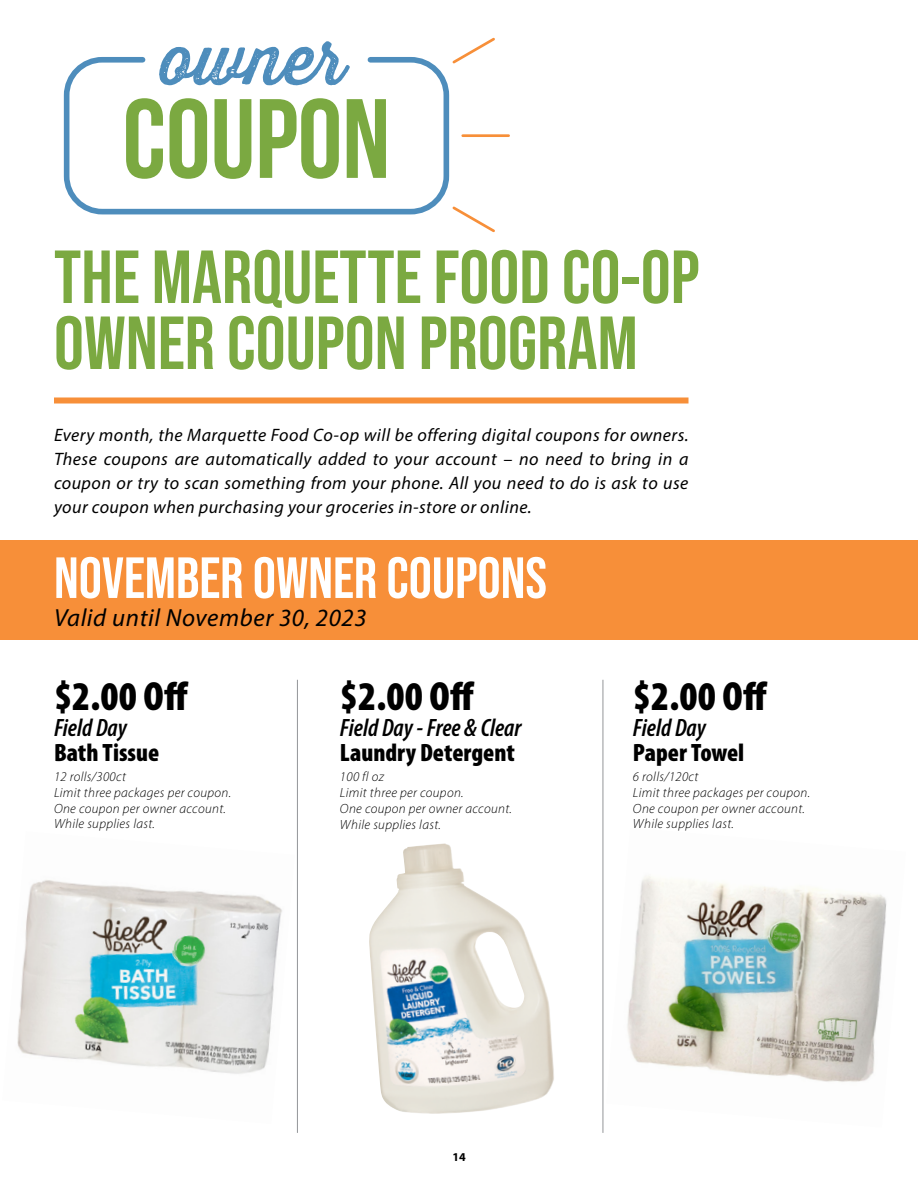
<style>
.page{position:relative;width:918px;height:1188px;background:#fff}
.page>*{position:absolute;margin:0;border:0;box-sizing:border-box;transform-origin:0 0}
.t1{font:112.5px "Bebas Neue";color:#7ba941}
.t2{font:700 75px/66px "Bebas Neue Pro";color:#7ba941}
.t3{font:70.35px "Thirsty Rough Reg One";color:#4e8dbc}
.t4{font:700 57.9px "Bebas Neue Pro";color:#fff}
.t5{font:900 condensed 40.95px "Myriad Pro";letter-spacing:.01em;color:#000}
.t6{font:900 condensed 25.2px "Myriad Pro";color:#000}
.t7{font:italic 600 condensed 25.2px "Myriad Pro";color:#000}
.t8{font:italic 24.9px "Myriad Pro";letter-spacing:.025em;color:#000}
.t9{font:italic 18px/24px "Myriad Pro";letter-spacing:.025em;color:#000;text-align:justify}
.t10{font:italic 300 13.35px/15.8px "Myriad Pro";letter-spacing:.025em;color:#000}
.t11{font:700 12px "Myriad Pro";color:#000}
</style>
<div class="page">
<img style="left:627px;top:876px;width:260px;height:206px">
<div style="left:54px;top:398px;width:634px;height:6px;background:#f78f39"></div>
<div style="left:64px;top:57px;width:385px;height:157px;border:6px solid #4e8dbc;border-radius:36px"></div>
<hr style="left:463px;top:134px;width:46px;height:3px;background:#f78f39">
<svg style="left:452px;top:206px;width:43px;height:27px"></svg>
<svg style="left:452px;top:37px;width:43px;height:27px"></svg>
<img style="left:17px;top:880px;width:265px;height:194px">
<hr style="left:297px;top:680px;width:1px;height:453px;background:#939598">
<hr style="left:603px;top:680px;width:1px;height:453px;background:#939598">
<div style="left:0;top:540px;width:918px;height:99px;background:#f78f39"></div>
<img style="left:369px;top:843px;width:185px;height:271px">
<h3 class="t3" style="left:160px;top:7px;width:187px">owner</h3>
<h1 class="t1" style="left:123px;top:77px;width:269px">COUPON</h1>
<h2 class="t2" style="left:54px;top:243px;width:647px">THE MARQUETTE FOOD CO-OP<br>OWNER COUPON PROGRAM</h2>
<p class="t9" style="left:54px;top:423px;width:636px">Every month, the Marquette Food Co-op will be offering digital coupons for owners.<br>These coupons are automatically added to your account – no need to bring in a coupon or try to scan something from your phone. All you need to do is ask to use your coupon when purchasing your groceries in-store or online.</p>
<h3 class="t4" style="left:54px;top:545px;width:494px">NOVEMBER OWNER COUPONS</h3>
<h3 class="t8" style="left:54px;top:602px;width:314px">Valid until November 30, 2023</h3>
<h3 class="t5" style="left:54px;top:671px;width:136px">$2.00 Off</h3>
<h3 class="t7" style="left:54px;top:712px;width:74px">Field Day</h3>
<h3 class="t6" style="left:54px;top:736px;width:107px">Bath Tissue</h3>
<p class="t10" style="left:54px;top:769px;width:179px">12 rolls/300ct<br>Limit three packages per coupon.<br>One coupon per owner account.<br>While supplies last.</p>
<h3 class="t5" style="left:340px;top:671px;width:136px">$2.00 Off</h3>
<h3 class="t7" style="left:340px;top:712px;width:183px">Field Day - Free &amp; Clear</h3>
<h3 class="t6" style="left:340px;top:736px;width:177px">Laundry Detergent</h3>
<p class="t10" style="left:340px;top:769px;width:174px">100 fl oz<br>Limit three per coupon.<br>One coupon per owner account.<br>While supplies last.</p>
<h3 class="t5" style="left:633px;top:671px;width:136px">$2.00 Off</h3>
<h3 class="t7" style="left:633px;top:712px;width:74px">Field Day</h3>
<h3 class="t6" style="left:633px;top:736px;width:113px">Paper Towel</h3>
<p class="t10" style="left:633px;top:769px;width:179px">6 rolls/120ct<br>Limit three packages per coupon.<br>One coupon per owner account.<br>While supplies last.</p>
<p class="t11" style="left:452px;top:1149px;width:15px">14</p>
</div>
